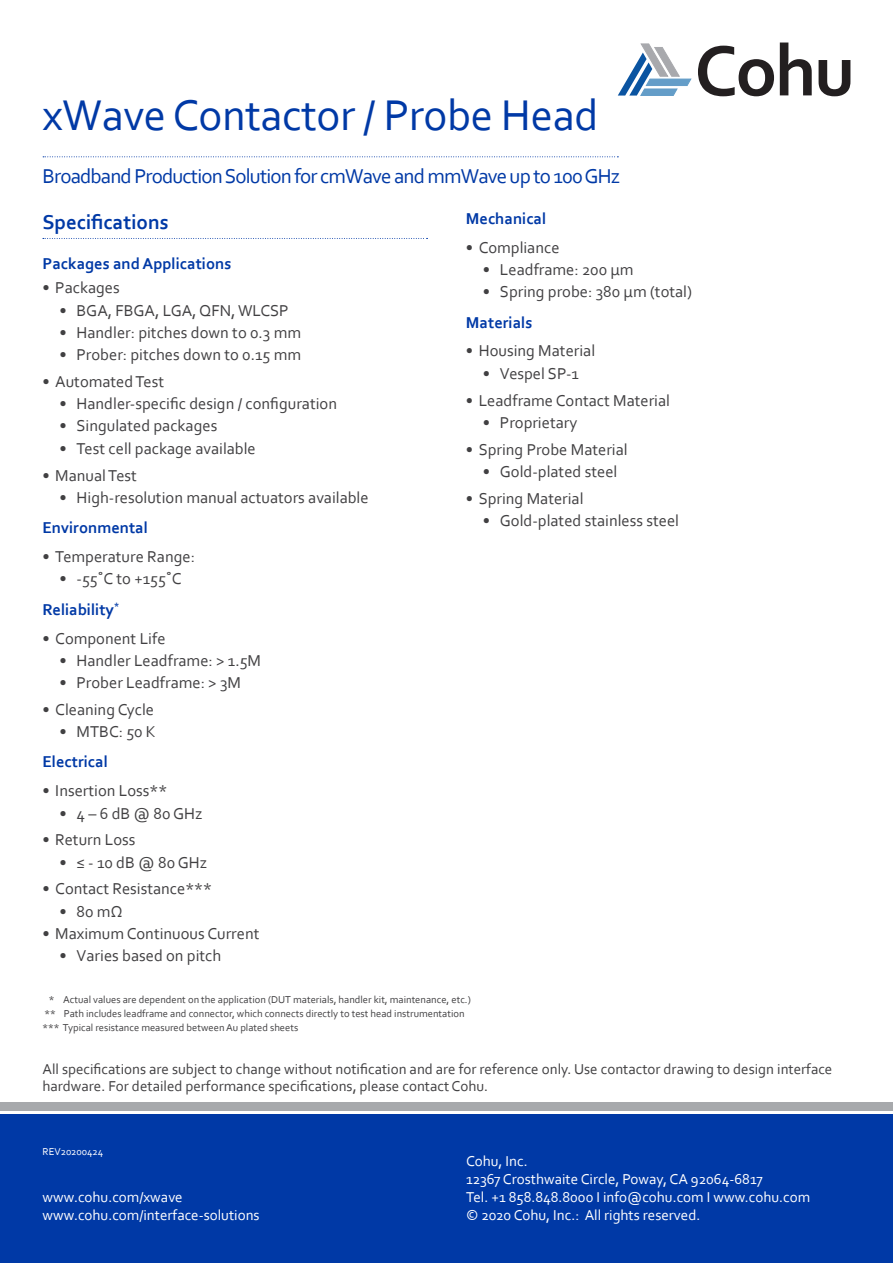
<style>
.page{position:relative;width:893px;height:1263px;background:#fff}
.page>*{position:absolute;margin:0;border:0;box-sizing:border-box;transform-origin:0 0}
.t1{font:45px "Corbel";letter-spacing:-.01em;color:#0039a6}
.t2{font:21px "Corbel";letter-spacing:-.04em;color:#0039a6}
.t3{font:700 21px "Corbel";color:#0039a6}
.t4{font:16.5px "Corbel";color:#414042}
.Specs_title_pg2{font:700 16.5px "Corbel";color:#0039a6}
.t5{font:15px "Corbel";color:#fff}
.t6{font:15px/16.5px "Corbel";color:#414042}
.footnotes{font:10.5px "Corbel";color:#414042}
.t7{font:10.5px "Corbel";color:#fff}
</style>
<div class="page">
<svg style="left:618px;top:43px;width:73px;height:53px"></svg>
<svg style="left:698px;top:46px;width:76px;height:50px"></svg>
<svg style="left:780px;top:43px;width:32px;height:52px"></svg>
<svg style="left:819px;top:60px;width:31px;height:36px"></svg>
<svg style="left:43px;top:156px;width:575px;height:1px"></svg>
<div style="left:0;top:1114px;width:893px;height:149px;background:#0039a6"></div>
<div style="left:0;top:1103px;width:893px;height:8px;background:#a7a9ac"></div>
<svg style="left:43px;top:238px;width:385px;height:1px"></svg>
<h1 class="t1" style="left:43px;top:87px;width:557px">xWave Contactor / Probe Head</h1>
<p class="t2" style="left:43px;top:163px;width:579px">Broadband Production Solution for cmWave and mmWave up to 100 GHz</p>
<p class="t3" style="left:43px;top:209px;width:128px">Specifications</p>
<p class="Specs_title_pg2" style="left:43px;top:253px;width:190px">Packages and Applications</p>
<p class="t4" style="left:43px;top:278px;width:79px">• Packages</p>
<p class="t4" style="left:60px;top:300px;width:231px">• BGA, FBGA, LGA, QFN, WLCSP</p>
<p class="t4" style="left:60px;top:322px;width:243px">• Handler: pitches down to 0.3 mm</p>
<p class="t4" style="left:60px;top:344px;width:243px">• Prober: pitches down to 0.15 mm</p>
<p class="t4" style="left:43px;top:371px;width:123px">• Automated Test</p>
<p class="t4" style="left:60px;top:393px;width:279px">• Handler-specific design / configuration</p>
<p class="t4" style="left:60px;top:416px;width:159px">• Singulated packages</p>
<p class="t4" style="left:60px;top:438px;width:198px">• Test cell package available</p>
<p class="t4" style="left:43px;top:465px;width:96px">• Manual Test</p>
<p class="t4" style="left:60px;top:487px;width:311px">• High-resolution manual actuators available</p>
<p class="Specs_title_pg2" style="left:43px;top:517px;width:107px">Environmental</p>
<p class="t4" style="left:43px;top:546px;width:154px">• Temperature Range:</p>
<p class="t4" style="left:60px;top:568px;width:123px">• -55˚C to +155˚C</p>
<p class="Specs_title_pg2" style="left:43px;top:599px;width:78px">Reliability<sup>*</sup></p>
<p class="t4" style="left:43px;top:628px;width:125px">• Component Life</p>
<p class="t4" style="left:60px;top:650px;width:203px">• Handler Leadframe: &gt; 1.5M</p>
<p class="t4" style="left:60px;top:672px;width:183px">• Prober Leadframe: &gt; 3M</p>
<p class="t4" style="left:43px;top:699px;width:113px">• Cleaning Cycle</p>
<p class="t4" style="left:60px;top:721px;width:98px">• MTBC: 50 K</p>
<p class="Specs_title_pg2" style="left:43px;top:752px;width:67px">Electrical</p>
<p class="t4" style="left:43px;top:781px;width:126px">• Insertion Loss**</p>
<p class="t4" style="left:60px;top:803px;width:145px">• 4 – 6 dB @ 80 GHz</p>
<p class="t4" style="left:43px;top:830px;width:94px">• Return Loss</p>
<p class="t4" style="left:60px;top:852px;width:149px">• ≤ - 10 dB @ 80 GHz</p>
<p class="t4" style="left:43px;top:879px;width:171px">• Contact Resistance***</p>
<p class="t4" style="left:60px;top:901px;width:65px">• 80 mΩ</p>
<p class="t4" style="left:43px;top:923px;width:218px">• Maximum Continuous Current</p>
<p class="t4" style="left:60px;top:945px;width:163px">• Varies based on pitch</p>
<p class="Specs_title_pg2" style="left:466px;top:208px;width:82px">Mechanical</p>
<p class="t4" style="left:466px;top:237px;width:95px">• Compliance</p>
<p class="t4" style="left:483px;top:259px;width:152px">• Leadframe: 200 μm</p>
<p class="t4" style="left:483px;top:281px;width:211px">• Spring probe: 380 μm (total)</p>
<p class="Specs_title_pg2" style="left:466px;top:312px;width:68px">Materials</p>
<p class="t4" style="left:466px;top:341px;width:131px">• Housing Material</p>
<p class="t4" style="left:483px;top:363px;width:97px">• Vespel SP-1</p>
<p class="t4" style="left:466px;top:390px;width:206px">• Leadframe Contact Material</p>
<p class="t4" style="left:483px;top:412px;width:96px">• Proprietary</p>
<p class="t4" style="left:466px;top:439px;width:163px">• Spring Probe Material</p>
<p class="t4" style="left:483px;top:461px;width:136px">• Gold-plated steel</p>
<p class="t4" style="left:466px;top:488px;width:119px">• Spring Material</p>
<p class="t4" style="left:483px;top:510px;width:198px">• Gold-plated stainless steel</p>
<p class="footnotes" style="left:49px;top:993px;width:423px">* Actual values are dependent on the application (DUT materials, handler kit, maintenance, etc.)</p>
<p class="footnotes" style="left:45px;top:1007px;width:421px">** Path includes leadframe and connector, which connects directly to test head instrumentation</p>
<p class="footnotes" style="left:43px;top:1021px;width:257px">*** Typical resistance measured between Au plated sheets</p>
<p class="t6" style="left:43px;top:1061px;width:791px">All specifications are subject to change without notification and are for reference only. Use contactor drawing to design interface hardware. For detailed performance specifications, please contact Cohu.</p>
<p class="t7" style="left:43px;top:1145px;width:62px">REV20200424</p>
<p class="t5" style="left:43px;top:1188px;width:142px">www.cohu.com/xwave</p>
<p class="t5" style="left:43px;top:1206px;width:219px">www.cohu.com/interface-solutions</p>
<p class="t5" style="left:466px;top:1152px;width:63px">Cohu, Inc.</p>
<p class="t5" style="left:466px;top:1170px;width:298px">12367 Crosthwaite Circle, Poway, CA 92064‐6817</p>
<p class="t5" style="left:466px;top:1188px;width:346px">Tel. +1 858.848.8000 I info@cohu.com I www.cohu.com</p>
<p class="t5" style="left:466px;top:1206px;width:236px">© 2020 Cohu, Inc.: All rights reserved.</p>
</div>
